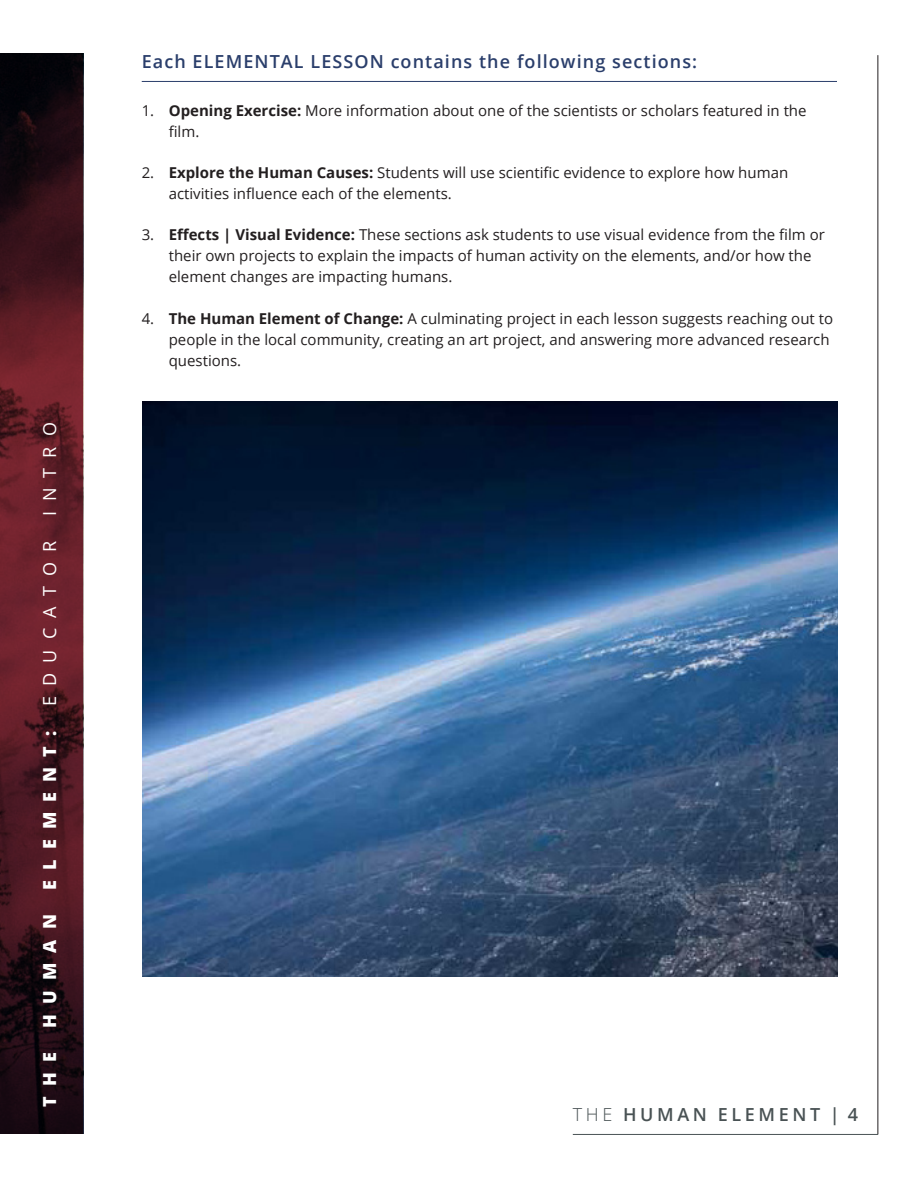
<style>
.page{position:relative;width:918px;height:1188px;background:#fff}
.page>*{position:absolute;margin:0;border:0;box-sizing:border-box;transform-origin:0 0}
.head3{font:600 18px "Open Sans";letter-spacing:.06em;color:#2a3e6b}
.t1{font:600 18px "Open Sans";letter-spacing:.2em;color:#495254}
.t2{font:800 18px "Open Sans";letter-spacing:.56em;color:#fff}
.t3{font:18px "Open Sans";letter-spacing:.56em;color:#fff}
.t4{font:15px/21px "Open Sans";color:#231f20}
.s1{font-weight:700}
.s2{font-weight:300}
</style>
<div class="page">
<hr style="left:878px;top:55px;width:1px;height:1079px;background:#231f20">
<hr style="left:573px;top:1134px;width:305px;height:1px;background:#495254">
<img style="left:0;top:54px;width:83px;height:1080px">
<hr style="left:142px;top:81px;width:695px;height:1px;background:#2a3e6b">
<img style="left:143px;top:402px;width:695px;height:574px">
<p class="t3" style="left:37px;top:516px;width:96px;rotate:-90deg">INTRO</p>
<p class="t3" style="left:37px;top:706px;width:166px;rotate:-90deg">EDUCATOR</p>
<p class="t2" style="left:36px;top:890px;width:160px;rotate:-90deg">ELEMENT:</p>
<p class="t2" style="left:36px;top:1028px;width:115px;rotate:-90deg">HUMAN</p>
<p class="t2" style="left:36px;top:1107px;width:56px;rotate:-90deg">THE</p>
<p class="head3" style="left:142px;top:49px;width:557px">Each ELEMENTAL LESSON contains the following sections:</p>
<p class="t4" style="left:169px;top:99px;width:639px;text-indent:-27px">1. <span class="s1">Opening Exercise:</span> More information about one of the scientists or scholars featured in the film.</p>
<p class="t4" style="left:169px;top:162px;width:621px;text-indent:-27px">2. <span class="s1">Explore the Human Causes:</span> Students will use scientific evidence to explore how human activities influence each of the elements.</p>
<p class="t4" style="left:169px;top:224px;width:658px;text-indent:-27px">3. <span class="s1">Effects | Visual Evidence:</span> These sections ask students to use visual evidence from the film or their own projects to explain the impacts of human activity on the elements, and/or how the element changes are impacting humans.</p>
<p class="t4" style="left:169px;top:307px;width:666px;text-indent:-27px">4. <span class="s1">The Human Element of Change:</span> A culminating project in each lesson suggests reaching out to people in the local community, creating an art project, and answering more advanced research questions.</p>
<p class="t1" style="left:573px;top:1102px;width:287px"><span class="s2">THE</span> HUMAN ELEMENT | 4</p>
</div>
